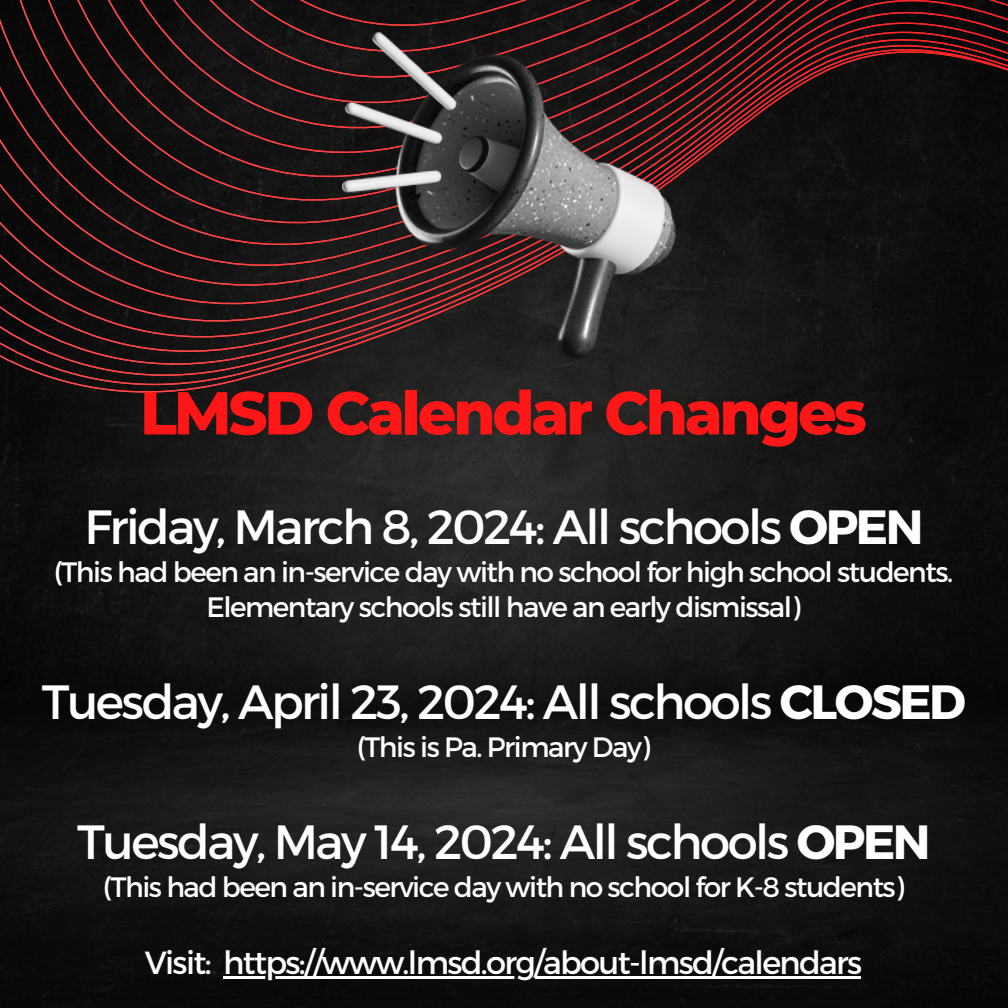
<style>
.page{position:relative;width:1008px;height:1008px;background:#fff}
.page>*{position:absolute;margin:0;border:0;box-sizing:border-box;transform-origin:0 0}
.t1{font:800 60.4px "Montserrat";letter-spacing:-.05em;color:#ff1616}
.t2{font:48px "Montserrat";letter-spacing:-.05em;color:#fff}
.t3{font:32px "Montserrat";letter-spacing:-.05em;color:#fff}
.t4{font:28px "Montserrat";letter-spacing:-.05em;color:#fff}
.s1{font-weight:700}
</style>
<div class="page">
<img style="left:0;top:397px;width:1008px;height:611px">
<svg style="left:0;top:0;width:1008px;height:397px;background:#1f1313"></svg>
<img style="left:342px;top:32px;width:333px;height:326px">
<hr style="left:223px;top:976px;width:638px;height:2px;background:#fff">
<p class="t1" style="left:140px;top:376px;width:728px">LMSD Calendar Changes</p>
<p class="t2" style="left:85px;top:496px;width:840px">Friday, March 8, 2024: All schools <span class="s1">OPEN</span></p>
<h1 class="t4" style="left:54px;top:553px;width:901px">(This had been an in-service day with no school for high school students.</h1>
<p class="t4" style="left:206px;top:588px;width:595px">Elementary schools still have an early dismissal)</p>
<p class="t2" style="left:42px;top:671px;width:926px">Tuesday, April 23, 2024: All schools <span class="s1">CLOSED</span></p>
<p class="t4" style="left:357px;top:728px;width:295px">(This is Pa. Primary Day)</p>
<p class="t2" style="left:77px;top:811px;width:855px">Tuesday, May 14, 2024: All schools <span class="s1">OPEN</span></p>
<h2 class="t4" style="left:103px;top:868px;width:803px">(This had been an in-service day with no school for K-8 students)</h2>
<p class="t3" style="left:145px;top:941px;width:719px">Visit: https://www.lmsd.org/about-lmsd/calendars</p>
</div>
